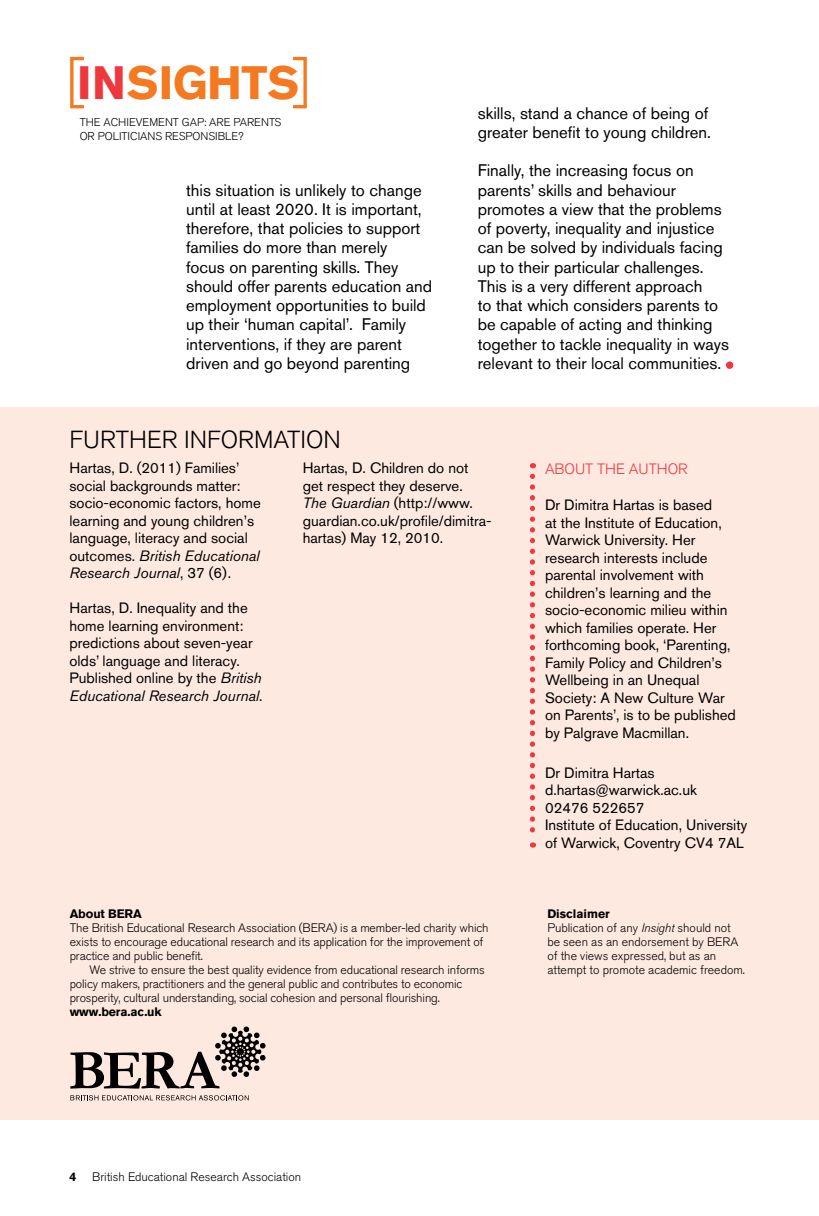
<style>
.page{position:relative;width:819px;height:1216px;background:#fff}
.page>*{position:absolute;margin:0;border:0;box-sizing:border-box;transform-origin:0 0}
.t1{font:700 46.38px "Akzidenz Grotesk BQ";color:#f47920}
.t2{font:300 24.5px "Akzidenz Grotesk BQ";color:#000}
.t3{font:16.62px/19.2px "Akzidenz Grotesk BQ";color:#000}
.t4{font:14.88px/17.5px "Akzidenz Grotesk BQ";color:#000}
.t5{font:300 14.88px "Akzidenz Grotesk BQ";color:#ef373e}
.t6{font:300 12.25px/14px "Akzidenz Grotesk BQ";letter-spacing:-.01em;color:#000}
.t7{font:700 12.25px "Akzidenz Grotesk BQ";letter-spacing:-.01em;color:#000}
.t8{font:300 11.2px "Akzidenz Grotesk BQ";color:#000}
.s1{color:#ef373e}
.s2{font-style:italic}
.s3{font-weight:700}
</style>
<div class="page">
<div style="left:0;top:407px;width:819px;height:712px;background:#fee9e1"></div>
<div style="left:726px;top:361px;width:7px;height:8px;background:#ef373e;border-radius:50%"></div>
<div style="left:70px;top:57px;width:16px;height:51px;border:3px solid #f47920"></div>
<div style="left:291px;top:57px;width:16px;height:51px;border:3px solid #f47920"></div>
<svg style="left:530px;top:476px;width:5px;height:371px"></svg>
<svg style="left:70px;top:1095px;width:178px;height:5px"></svg>
<svg style="left:70px;top:1026px;width:195px;height:62px"></svg>
<h1 class="t1" style="left:77px;top:56px;width:216px"><span class="s1">In</span>sights</h1>
<p class="t8" style="left:80px;top:116px;width:58px">THE ACH IEVEMEN</p>
<p class="t8" style="left:173px;top:116px;width:82px">T GAP: ARE PAREN</p>
<p class="t8" style="left:269px;top:116px;width:13px">TS</p>
<p class="t8" style="left:80px;top:130px;width:26px">OR POL</p>
<p class="t8" style="left:119px;top:130px;width:55px">ITICIANS RESPONS</p>
<p class="t8" style="left:215px;top:130px;width:10px">IBLE</p>
<p class="t8" style="left:238px;top:130px;width:7px">?</p>
<p class="t3" style="left:186px;top:180px;width:247px">this situation is unlikely to change until at least 2020. It is important, therefore, that policies to support families do more than merely<br>focus on parenting skills. They should offer parents education and employment opportunities to build up their ‘human capital’. Family interventions, if they are parent driven and go beyond parenting</p>
<h2 class="t2" style="left:69px;top:425px;width:273px">Further i nformation</h2>
<p class="t3" style="left:477px;top:103px;width:235px">skills, stand a chance of being of greater benefit to young children.</p>
<p class="t3" style="left:477px;top:161px;width:253px">Finally, the increasing focus on parents’ skills and behaviour promotes a view that the problems of poverty, inequality and injustice can be solved by individuals facing up to their particular challenges.<br>This is a very different approach<br>to that which considers parents to be capable of acting and thinking together to tackle inequality in ways relevant to their local communities.</p>
<p class="t4" style="left:69px;top:459px;width:193px">Hartas, D. (2011) Families’ social backgrounds matter: socio-economic factors, home learning and young children’s language, literacy and social outcomes. <span class="s2">British Educational<br>Research Journal</span>, 37 (6).</p>
<p class="t4" style="left:69px;top:599px;width:195px">Hartas, D. Inequality and the home learning environment: predictions about seven-year olds’ language and literacy.<br>Published online by the <span class="s2">British<br>Educational Research Journal</span>.</p>
<p class="t4" style="left:303px;top:459px;width:190px">Hartas, D. Children do not get respect they deserve.<br><span class="s2">The Guardian</span> (http://www. guardian.co.uk/profile/dimitra&shy;hartas) May 12, 2010.</p>
<p class="t7" style="left:70px;top:906px;width:74px">About BERA</p>
<p class="t6" style="left:70px;top:920px;width:242px">The British Educational Research Association (BER</p>
<p class="t6" style="left:70px;top:920px;width:420px;text-indent:256px">A) is a member-led charity which exists to encourage educational research and its application for the improvement of practice and public benefit.</p>
<p class="t6" style="left:70px;top:962px;width:416px;text-indent:20px">We strive to ensure the best quality evidence from educational research informs policy makers, practitioners and the general public and contributes to economic prosperity, cultural understanding, social cohesion and personal flourishing.</p>
<p class="t7" style="left:70px;top:1004px;width:93px">www.bera.ac.uk</p>
<p class="t5" style="left:545px;top:460px;width:144px">About the author</p>
<p class="t4" style="left:545px;top:496px;width:192px">Dr Dimitra Hartas is based<br>at the Institute of Education,<br>Warwick University. Her research interests include parental involvement with children’s learning and the socio-economic milieu within which families operate. Her forthcoming book, ‘Parenting,<br>Family Policy and Children’s<br>Wellbeing in an Unequal<br>Society: A New Culture War on Parents’, is to be published by Palgrave Macmillan.</p>
<p class="t4" style="left:545px;top:763px;width:204px">Dr Dimitra Hartas d.hartas@warwick.ac.uk<br>02476 522657<br>Institute of Education, University of Warwick, Coventry CV4 7AL</p>
<p class="t6" style="left:547px;top:906px;width:185px"><span class="s3">Disclaimer<br></span>Publication of any <span class="s2">Insight</span> should not be seen as an endorsement by BER</p>
<p class="t6" style="left:730px;top:934px;width:9px">A</p>
<p class="t6" style="left:547px;top:948px;width:199px">of the views expressed, but as an attempt to promote academic freedom.</p>
<p class="t7" style="left:69px;top:1169px;width:8px">4</p>
<p class="t6" style="left:92px;top:1169px;width:210px">British Educational Research Association</p>
</div>
